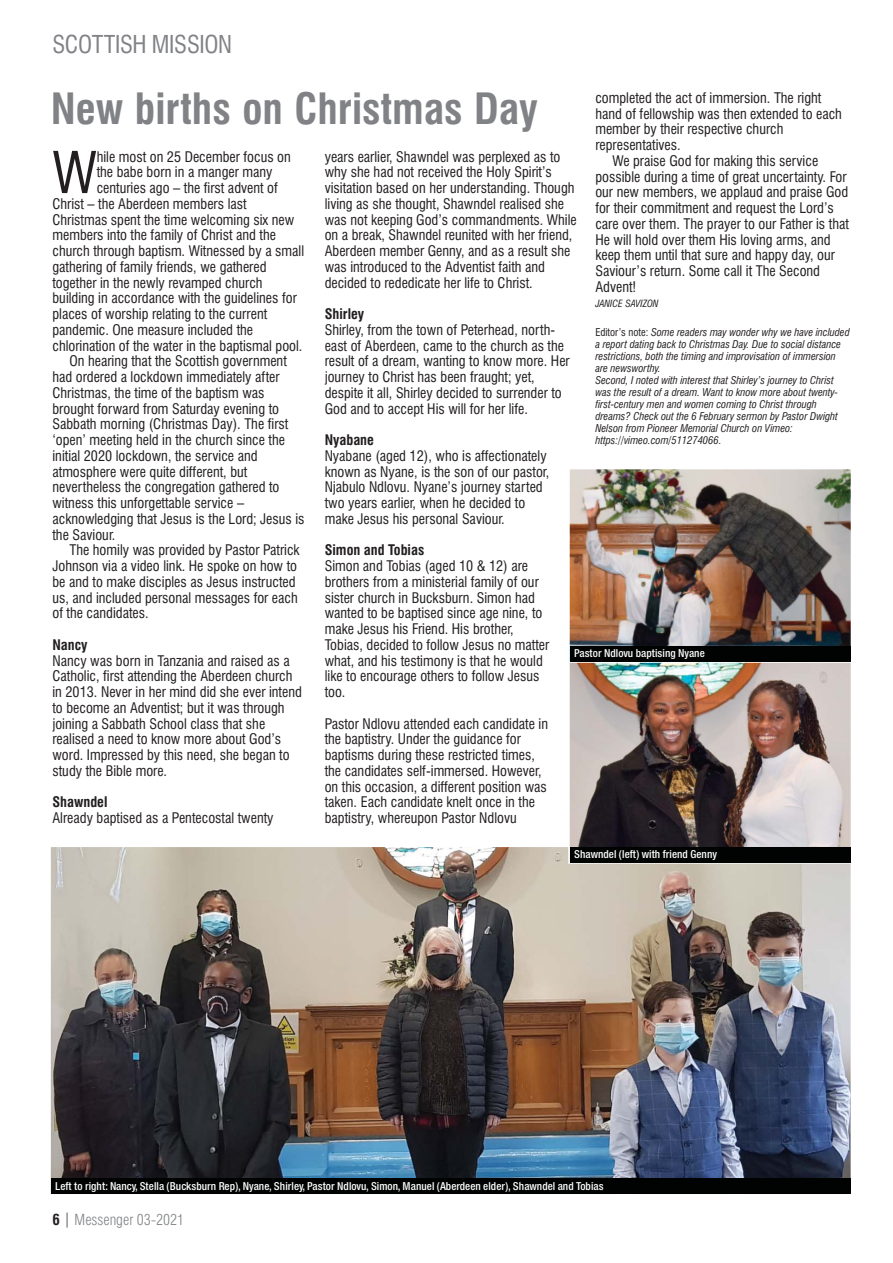
<style>
.page{position:relative;width:893px;height:1263px;background:#fff}
.page>*{position:absolute;margin:0;border:0;box-sizing:border-box;transform-origin:0 0}
.t1{font:condensed 56.1px "Swiss 721 BT";color:#231f20}
.t2{font:700 condensed 42px "Swiss 721 BT";color:#808285}
.t3{font:condensed 24px "Swiss 721 BT";letter-spacing:-.015em;color:#808285}
.t4{font:300 condensed 15px "Swiss 721 BT";color:#808285}
.t5{font:condensed 14.25px/15.8px "Swiss 721 BT";color:#231f20}
.t6{font:700 condensed 14.25px "Swiss 721 BT";color:#231f20}
.t7{font:italic condensed 10.5px/12px "Swiss 721 BT";color:#231f20}
.t8{font:10.5px "Europa Nr 2 SB Med Con";color:#fff}
.t9{font:italic condensed 9.75px "Swiss 721 BT";color:#231f20}
.s1{font-style:normal}
.s2{font-weight:700;color:#231f20}
.s3{color:#231f20}
</style>
<div class="page">
<img style="left:52px;top:849px;width:797px;height:330px">
<img style="left:571px;top:471px;width:278px;height:175px">
<div style="left:568px;top:468px;width:284px;height:241px;border:2px solid #fff"></div>
<img style="left:571px;top:664px;width:278px;height:183px">
<div style="left:568px;top:661px;width:284px;height:203px;border:2px solid #fff"></div>
<div style="left:570px;top:646px;width:280px;height:15px;background:#010202"></div>
<div style="left:570px;top:847px;width:280px;height:15px;background:#010202"></div>
<div style="left:51px;top:1179px;width:799px;height:15px;background:#010202"></div>
<h3 class="t3" style="left:52px;top:35px;width:181px">SCOTTISH MISSION</h3>
<h2 class="t2" style="left:51px;top:92px;width:488px">New births on Christmas Day</h2>
<p class="t5" style="left:595px;top:91px;width:227px">completed the act of immersion. The right</p>
<p class="t5" style="left:595px;top:107px;width:248px">hand of fellowship was then extended to each</p>
<p class="t5" style="left:595px;top:123px;width:189px">member by their respective church</p>
<p class="t5" style="left:595px;top:138px;width:87px">representatives.</p>
<p class="t5" style="left:612px;top:154px;width:207px">We praise God for making this service</p>
<p class="t5" style="left:595px;top:170px;width:253px">possible during a time of great uncertainty. For</p>
<p class="t5" style="left:595px;top:186px;width:254px">our new members, we applaud and praise God</p>
<p class="t5" style="left:595px;top:201px;width:240px">for their commitment and request the Lord’s</p>
<p class="t5" style="left:595px;top:217px;width:255px">care over them. The prayer to our Father is that</p>
<p class="t5" style="left:595px;top:233px;width:237px">He will hold over them His loving arms, and</p>
<p class="t5" style="left:595px;top:249px;width:241px">keep them until that sure and happy day, our</p>
<p class="t5" style="left:595px;top:264px;width:226px">Saviour’s return. Some call it The Second</p>
<p class="t5" style="left:595px;top:280px;width:42px">Advent!</p>
<p class="t9" style="left:595px;top:300px;width:65px">JANICE SAVIZON</p>
<p class="t7" style="left:595px;top:327px;width:256px"><span class="s1">Editor’s note:</span> Some readers may wonder why we have included a report dating back to Christmas Day. Due to social distance restrictions, both the timing and improvisation of immersion are newsworthy.<br>Second, I noted with interest that Shirley’s journey to Christ was the result of a dream. Want to know more about twenty&shy;first-century men and women coming to Christ through dreams? Check out the 6 February sermon by Pastor Dwight Nelson from Pioneer Memorial Church on Vimeo: https://vimeo.com/511274066<span class="s1">.</span></p>
<p class="t5" style="left:325px;top:150px;width:253px">years earlier, Shawndel was perplexed as to why she had not received the Holy Spirit’s visitation based on her understanding. Though living as she thought, Shawndel realised she was not keeping God’s commandments. While on a break, Shawndel reunited with her friend, Aberdeen member Genny, and as a result she was introduced to the Adventist faith and decided to rededicate her life to Christ.</p>
<p class="t6" style="left:325px;top:308px;width:41px">Shirley</p>
<p class="t5" style="left:325px;top:323px;width:246px">Shirley, from the town of Peterhead, north&shy;east of Aberdeen, came to the church as the result of a dream, wanting to know more. Her journey to Christ has been fraught; yet, despite it all, Shirley decided to surrender to God and to accept His will for her life.</p>
<p class="t6" style="left:325px;top:434px;width:51px">Nyabane</p>
<p class="t5" style="left:325px;top:449px;width:226px">Nyabane (aged 12), who is affectionately known as Nyane, is the son of our pastor, Njabulo Ndlovu. Nyane’s journey started two years earlier, when he decided to make Jesus his personal Saviour.</p>
<p class="t6" style="left:325px;top:545px;width:101px">Simon and Tobias</p>
<p class="t5" style="left:325px;top:559px;width:226px">Simon and Tobias (aged 10 &amp; 12) are brothers from a ministerial family of our sister church in Bucksburn. Simon had wanted to be baptised since age nine, to make Jesus his Friend. His brother, Tobias, decided to follow Jesus no matter what, and his testimony is that he would like to encourage others to follow Jesus too.</p>
<p class="t5" style="left:325px;top:717px;width:225px">Pastor Ndlovu attended each candidate in the baptistry. Under the guidance for baptisms during these restricted times, the candidates self-immersed. However, on this occasion, a different position was taken. Each candidate knelt once in the baptistry, whereupon Pastor Ndlovu</p>
<h1 class="t1" style="left:52px;top:151px;width:46px">W</h1>
<p class="t5" style="left:97px;top:150px;width:196px">hile most on 25 December focus on</p>
<p class="t5" style="left:97px;top:165px;width:177px">the babe born in a manger many</p>
<p class="t5" style="left:97px;top:181px;width:182px">centuries ago – the first advent of</p>
<p class="t5" style="left:52px;top:197px;width:196px">Christ – the Aberdeen members last</p>
<p class="t5" style="left:52px;top:213px;width:243px">Christmas spent the time welcoming six new</p>
<p class="t5" style="left:52px;top:228px;width:225px">members into the family of Christ and the</p>
<p class="t5" style="left:52px;top:244px;width:253px">church through baptism. Witnessed by a small</p>
<p class="t5" style="left:52px;top:260px;width:215px">gathering of family friends, we gathered</p>
<p class="t5" style="left:52px;top:276px;width:212px">together in the newly revamped church</p>
<p class="t5" style="left:52px;top:291px;width:246px">building in accordance with the guidelines for</p>
<p class="t5" style="left:52px;top:307px;width:216px">places of worship relating to the current</p>
<p class="t5" style="left:52px;top:323px;width:202px">pandemic. One measure included the</p>
<p class="t5" style="left:52px;top:339px;width:251px">chlorination of the water in the baptismal pool.</p>
<p class="t5" style="left:69px;top:354px;width:219px">On hearing that the Scottish government</p>
<p class="t5" style="left:52px;top:370px;width:229px">had ordered a lockdown immediately after</p>
<p class="t5" style="left:52px;top:386px;width:213px">Christmas, the time of the baptism was</p>
<p class="t5" style="left:52px;top:402px;width:228px">brought forward from Saturday evening to</p>
<p class="t5" style="left:52px;top:417px;width:237px">Sabbath morning (Christmas Day). The first</p>
<p class="t5" style="left:52px;top:433px;width:234px">‘open’ meeting held in the church since the</p>
<p class="t5" style="left:52px;top:449px;width:206px">initial 2020 lockdown, the service and</p>
<p class="t5" style="left:52px;top:465px;width:196px">atmosphere were quite different, but</p>
<p class="t5" style="left:52px;top:480px;width:228px">nevertheless the congregation gathered to</p>
<p class="t5" style="left:52px;top:496px;width:193px">witness this unforgettable service –</p>
<p class="t5" style="left:52px;top:512px;width:254px">acknowledging that Jesus is the Lord; Jesus is</p>
<p class="t5" style="left:52px;top:528px;width:64px">the Saviour.</p>
<p class="t5" style="left:69px;top:543px;width:232px">The homily was provided by Pastor Patrick</p>
<p class="t5" style="left:52px;top:559px;width:246px">Johnson via a video link. He spoke on how to</p>
<p class="t5" style="left:52px;top:575px;width:245px">be and to make disciples as Jesus instructed</p>
<p class="t5" style="left:52px;top:591px;width:247px">us, and included personal messages for each</p>
<p class="t5" style="left:52px;top:606px;width:98px">of the candidates.</p>
<p class="t6" style="left:52px;top:639px;width:37px">Nancy</p>
<p class="t5" style="left:52px;top:654px;width:251px">Nancy was born in Tanzania and raised as a Catholic, first attending the Aberdeen church in 2013. Never in her mind did she ever intend to become an Adventist; but it was through joining a Sabbath School class that she realised a need to know more about God’s word. Impressed by this need, she began to study the Bible more.</p>
<p class="t6" style="left:52px;top:797px;width:57px">Shawndel</p>
<p class="t5" style="left:52px;top:811px;width:223px">Already baptised as a Pentecostal twenty</p>
<p class="t8" style="left:574px;top:649px;width:132px">Pastor Ndlovu baptising Nyane</p>
<p class="t8" style="left:574px;top:850px;width:144px">Shawndel (left) with friend Genny</p>
<p class="t8" style="left:55px;top:1182px;width:550px">Left to right: Nancy, Stella (Bucksburn Rep), Nyane, Shirley, Pastor Ndlovu, Simon, Manuel (Aberdeen elder), Shawndel and Tobias</p>
<p class="t4" style="left:52px;top:1214px;width:133px"><span class="s2">6</span> <span class="s3">|</span> Messenger 03-2021</p>
</div>
